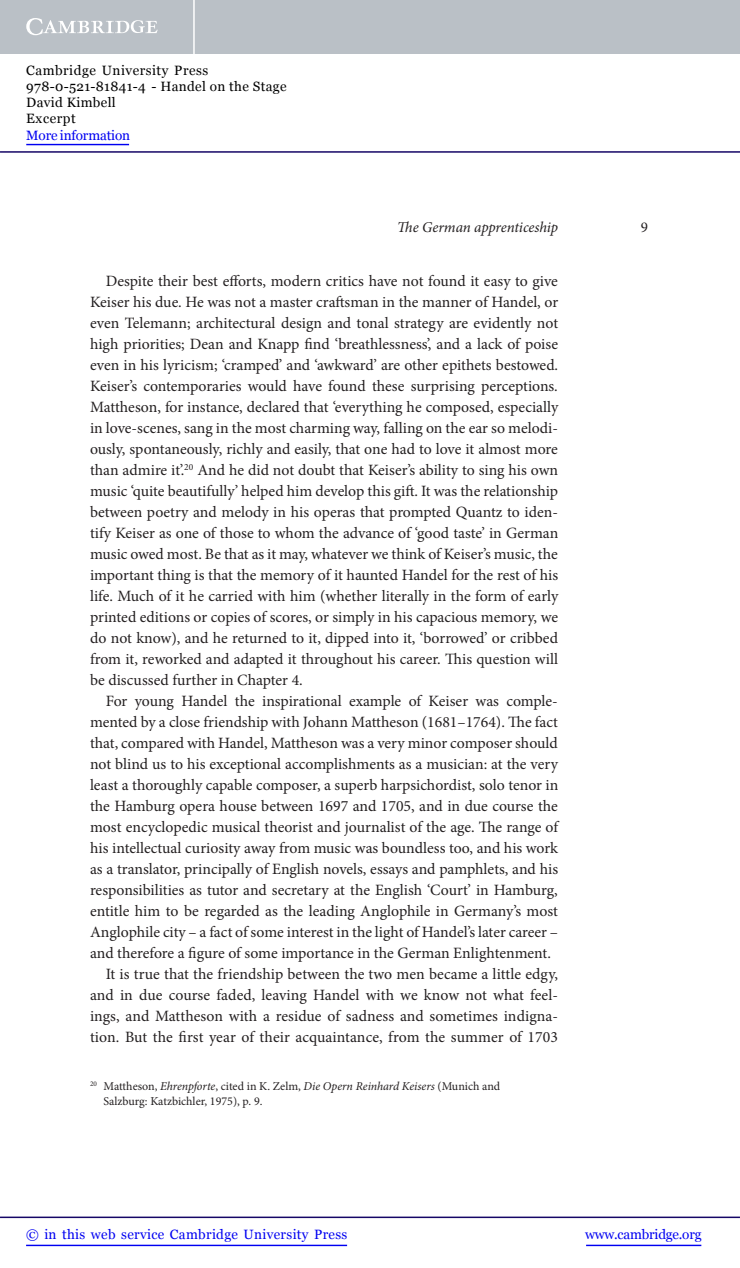
<style>
.page{position:relative;width:740px;height:1268px;background:#fff}
.page>*{position:absolute;margin:0;border:0;box-sizing:border-box;transform-origin:0 0}
.t1{font:15.75px/21px "Minion Pro";color:#231f20;text-align:justify}
.t2{font:italic 15px "Minion Pro";letter-spacing:-.01em;color:#231f20}
.t3{font:15px "Minion Pro";color:#231f20}
.t4{font:13.5px/16.2px "Georgia";letter-spacing:.025em;color:#000}
.t5{font:13.5px "Georgia";letter-spacing:.025em;color:#0000f1}
.t6{font:13.5px "Georgia";letter-spacing:-.015em;color:#0000f1}
.t7{font:13.5px "Georgia";letter-spacing:-.01em;color:#0000f1}
.t8{font:12px/15.8px "Minion Pro";color:#231f20}
.s1{font-style:italic}
</style>
<div class="page">
<div style="left:0;top:0;width:740px;height:54px;background:#bac0c6"></div>
<svg style="left:26px;top:18px;width:132px;height:17px"></svg>
<hr style="left:193px;top:0;width:2px;height:54px;background:#fff">
<hr style="left:0;top:151px;width:740px;height:2px;background:#150666">
<hr style="left:586px;top:1245px;width:115px;height:1px;background:#0000f1">
<hr style="left:0;top:1216px;width:740px;height:2px;background:#150666">
<hr style="left:26px;top:1245px;width:321px;height:1px;background:#0000f1">
<hr style="left:26px;top:144px;width:103px;height:1px;background:#0000f1">
<p class="t4" style="left:26px;top:62px;width:262px">Cambridge University Press<br>978-0-521-81841-4 - Handel on the Stage<br>David Kimbell<br>Excerpt</p>
<p class="t7" style="left:26px;top:127px;width:105px">More information</p>
<p class="t2" style="left:397px;top:221px;width:162px">The German apprenticeship</p>
<p class="t3" style="left:641px;top:221px;width:9px">9</p>
<p class="t1" style="left:90px;top:271px;width:470px;text-indent:16px">Despite their best efforts, modern critics have not found it easy to give Keiser his due. He was not a master craftsman in the manner of Handel, or even Tele mann; architectural design and tonal strategy are evidently not high priorities; D ean and Kna pp find ‘breathlessness’, and a lack of poise even in his lyricism; ‘cramped’ and ‘awkward’ are other epithets bestowed.<br>Keiser’s contemporaries would have found these surprising perceptions.<br>Mat theson, for instance, declared that ‘everything he composed, especially in love-scenes, sang in the most charming way, falling on the ear so melodi&shy;ously, spontaneously, richly and easily, that one had to love it almost more than admire it’. <sup>20</sup> And he did not doubt that Keiser’s ability to sing his own music ‘quite beautifully’ helped him develop this gift. It was the relationship between poetry and melody in his operas that prompted Qu antz to iden&shy;tify Keiser as one of those to whom the advance of ‘good taste’ in German music owed most. Be that as it may, whatever we think of Keiser’s music, the important thing is that the memory of it haunted Handel for the rest of his life. Much of it he carried with him (whether literally in the form of early printed editions or copies of scores, or simply in his capacious memory, we do not know), and he returned to it, dipped into it, ‘borrowed’ or cribbed from it, reworked and adapted it throughout his career. This question will be discussed further in Ch apter 4 .</p>
<p class="t1" style="left:106px;top:691px;width:454px">For young Handel the inspirational example of Keiser was comple-</p>
<p class="t1" style="left:90px;top:712px;width:469px">mented by a close friendship with Johann Mattheson (1681–1764). The fact</p>
<p class="t1" style="left:90px;top:733px;width:469px">that, compared with Handel, Mattheson was a very minor composer should</p>
<p class="t1" style="left:90px;top:754px;width:469px">not blind us to his exceptional accomplishments as a musician: at the very</p>
<p class="t1" style="left:90px;top:775px;width:470px">least a thoroughly capable composer, a superb harpsichordist, solo tenor in</p>
<p class="t1" style="left:90px;top:796px;width:469px">the Hamburg opera house between 1697 and 1705, and in due course the</p>
<p class="t1" style="left:90px;top:817px;width:470px">most encyclopedic musical theorist and journalist of the age. The range of</p>
<p class="t1" style="left:90px;top:838px;width:469px">his intellectual curiosity away from music was boundless too, and his work</p>
<p class="t1" style="left:90px;top:859px;width:470px">as a translator, principally of English novels, essays and pamphlets, and his</p>
<p class="t1" style="left:90px;top:880px;width:469px">responsibilities as tutor and secretary at the English ‘Court’ in Hamburg,</p>
<p class="t1" style="left:90px;top:901px;width:470px">entitle him to be regarded as the leading Anglophile in Germany’s most</p>
<p class="t1" style="left:90px;top:922px;width:469px">Anglophile city – a fact of some interest in the light of Handel’s later career –</p>
<p class="t1" style="left:90px;top:943px;width:462px">and therefore a figure of some importance in the German Enlightenment.</p>
<p class="t1" style="left:106px;top:964px;width:454px">It is true that the friendship between the two men became a little edgy,</p>
<p class="t1" style="left:90px;top:985px;width:469px">and in due course faded, leaving Handel with we know not what feel-</p>
<p class="t1" style="left:90px;top:1006px;width:469px">ings, and Mattheson with a residue of sadness and sometimes indigna-</p>
<p class="t1" style="left:90px;top:1027px;width:469px">tion. But the first year of their acquaintance, from the summer of 1703</p>
<p class="t8" style="left:103px;top:1079px;width:398px;text-indent:-13px"><sup>20</sup> Mattheson, <span class="s1">Ehrenpf orte</span> , cited in K. Zelm , <span class="s1">Die Opern Reinhard Keisers</span> ( Munich and<br>Salzburg : Katzbichler , 1975 ), p. 9 .</p>
<p class="t5" style="left:26px;top:1226px;width:323px">© in this web service Cambridge University Press</p>
<p class="t6" style="left:585px;top:1226px;width:118px">www.cambridge.org</p>
</div>
